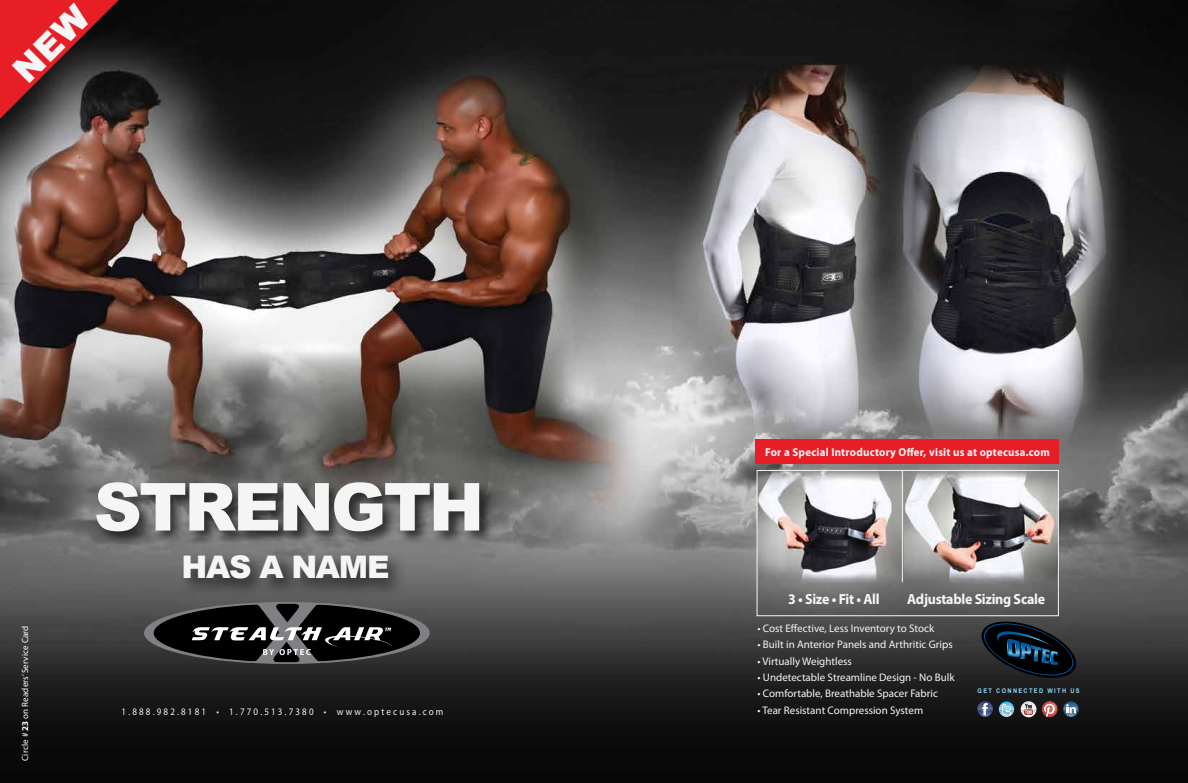
<style>
.page{position:relative;width:1188px;height:783px;background:#fff}
.page>*{position:absolute;margin:0;border:0;box-sizing:border-box;transform-origin:0 0}
.t1{font:900 66.3px "Arial";letter-spacing:-.04em;color:#f5f5f6}
.t2{font:900 31.1px "Arial";letter-spacing:-.04em;color:#f5f5f6}
.t3{font:700 14.7px "Myriad Pro";letter-spacing:-.02em;color:#f5f5f6;scale:.95 1}
.t4{font:700 11.5px "Myriad Pro";letter-spacing:.02em;color:#f5f5f6;scale:.95 1}
.t5{font:11px "Myriad Pro";color:#f5f5f6}
.t6{font:10px "Myriad Pro";letter-spacing:.24em;color:#f5f5f6;scale:.9 1}
.t7{font:9px "Myriad Pro";letter-spacing:.01em;color:#fff}
.t8{font:700 6.4px "Arial";letter-spacing:.24em;color:#94daf8;scale:.89 1}
.s1{font-weight:700}
</style>
<div class="page">
<img style="left:0;top:0;width:1188px;height:783px">
<svg style="left:978px;top:618px;width:102px;height:63px"></svg>
<img style="left:172px;top:570px;width:244px;height:44px">
<img style="left:87px;top:467px;width:413px;height:103px">
<svg style="left:144px;top:602px;width:286px;height:62px"></svg>
<div style="left:154px;top:604px;width:266px;height:58px;background:#000;border-radius:50%"></div>
<svg style="left:192px;top:603px;width:200px;height:60px"></svg>
<div style="left:757px;top:470px;width:302px;height:146px;border:1px solid #f5f5f6"></div>
<svg style="left:999px;top:701px;width:15px;height:16px"></svg>
<svg style="left:977px;top:701px;width:16px;height:16px"></svg>
<svg style="left:1021px;top:701px;width:58px;height:16px"></svg>
<hr style="left:902px;top:470px;width:1px;height:112px;background:#f5f5f6">
<div style="left:756px;top:440px;width:303px;height:24px;background:#e71e26"></div>
<svg style="left:0;top:0;width:140px;height:135px"></svg>
<p class="t7" style="left:20px;top:761px;width:137px;rotate:-90deg">Circle # <span class="s1">23</span> on Readers’ Service Card</p>
<h1 class="t1" style="left:94px;top:459px;width:392px">STRENGTH</h1>
<h2 class="t2" style="left:182px;top:544px;width:209px">HAS A NAME</h2>
<p class="t4" style="left:765px;top:445px;width:301px">For a Special Introductory Offer, visit us at optecusa.com</p>
<h3 class="t3" style="left:788px;top:590px;width:98px">3 • Size • Fit • All</h3>
<h3 class="t3" style="left:907px;top:590px;width:147px">Adjustable Sizing Scale</h3>
<p class="t5" style="left:757px;top:621px;width:178px">• Cost Effective, Less Inventory to Stock</p>
<p class="t5" style="left:757px;top:638px;width:197px">• Built in Anterior Panels and Arthritic Grips</p>
<p class="t5" style="left:757px;top:654px;width:96px">• Virtually Weightless</p>
<p class="t5" style="left:757px;top:671px;width:199px">• Undetectable Streamline Design - No Bulk</p>
<p class="t5" style="left:757px;top:687px;width:182px">• Comfortable, Breathable Spacer Fabric</p>
<p class="t8" style="left:978px;top:686px;width:116px">GET CONNECTED WITH US</p>
<p class="t6" style="left:122px;top:705px;width:359px">1.888.982.8181 • 1.770.513.7380 • www.optecusa.com</p>
<p class="t5" style="left:757px;top:703px;width:167px">• Tear Resistant Compression System</p>
</div>
